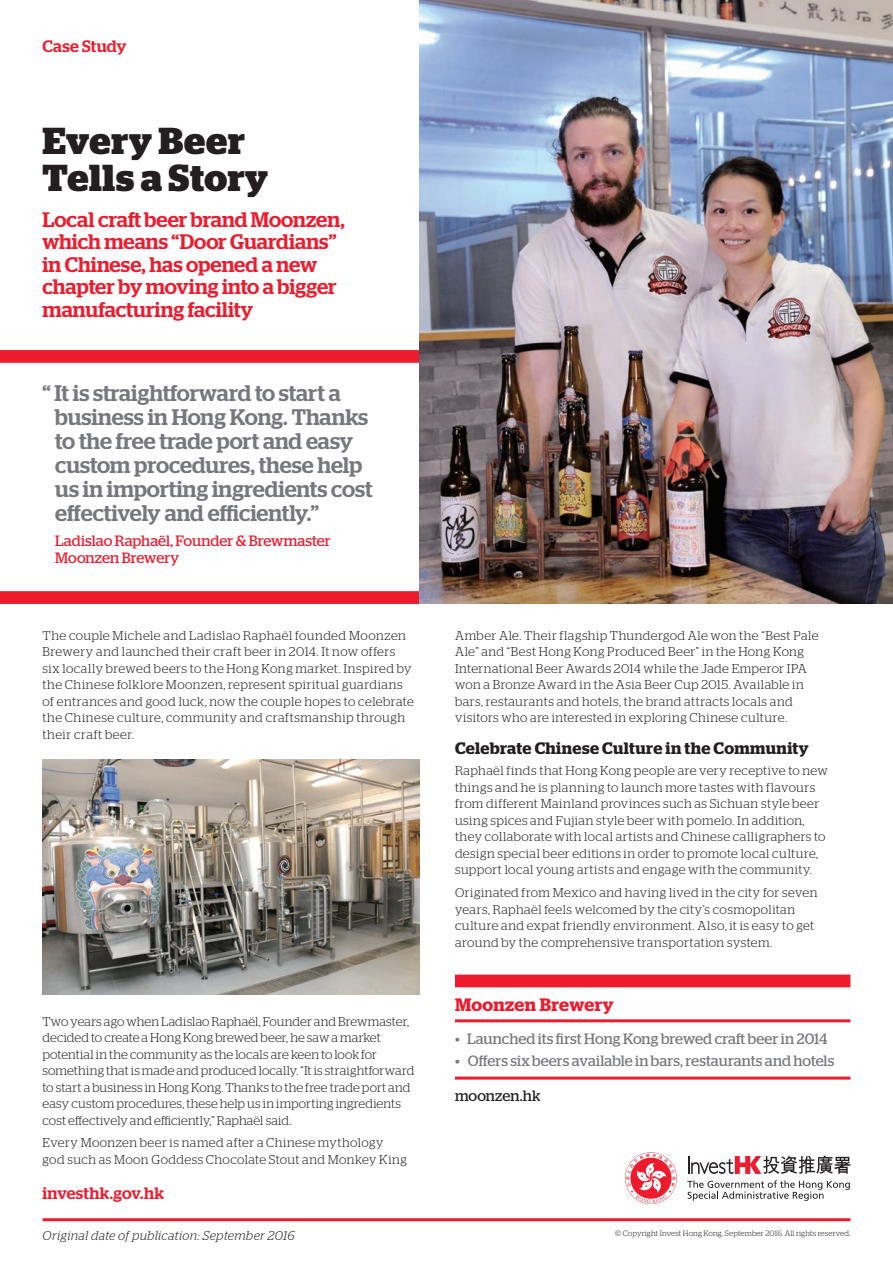
<style>
.page{position:relative;width:893px;height:1263px;background:#fff}
.page>*{position:absolute;margin:0;border:0;box-sizing:border-box;transform-origin:0 0}
.t1{font:700 37.5px/37.5px "Stag";letter-spacing:.015em;color:#231f20}
.t2{font:500 22.5px/24px "Stag";color:#76787b}
.t3{font:500 21px/22.5px "Stag";color:#ee1b2d}
.t4{font:600 18px "Stag";letter-spacing:.02em;color:#ee1b2d}
.t5{font:600 16.5px "Stag";letter-spacing:.025em;color:#231f20}
.t6{font:500 16.5px "Stag";letter-spacing:.02em;color:#ee1b2d}
.t7{font:15px "Stag";letter-spacing:.005em;color:#76787b}
.t8{font:15px/16.5px "Stag";letter-spacing:.005em;color:#ee1b2d}
.t9{font:15px "Stag";letter-spacing:.005em;color:#231f20}
.t10{font:300 12.75px/16.5px "Stag";letter-spacing:.03em;color:#231f20}
.t11{font:300 12.75px/16.5px "Stag";letter-spacing:.01em;color:#231f20}
.t12{font:italic 300 12.75px "Stag";letter-spacing:.025em;color:#231f20}
.t13{font:300 7.8px "Stag";letter-spacing:.02em;color:#231f20}
</style>
<div class="page">
<hr style="left:43px;top:1218px;width:807px;height:3px;background:#ee1b2d">
<svg style="left:626px;top:1153px;width:50px;height:50px"></svg>
<svg style="left:687px;top:1180px;width:163px;height:21px"></svg>
<svg style="left:688px;top:1155px;width:162px;height:19px"></svg>
<div style="left:455px;top:974px;width:395px;height:13px;background:#ee1b2d"></div>
<hr style="left:455px;top:1019px;width:395px;height:3px;background:#ee1b2d">
<hr style="left:455px;top:1076px;width:395px;height:3px;background:#ee1b2d">
<div style="left:0;top:591px;width:455px;height:13px;background:#ee1b2d"></div>
<div style="left:0;top:350px;width:455px;height:13px;background:#ee1b2d"></div>
<img style="left:43px;top:759px;width:376px;height:235px">
<img style="left:419px;top:0;width:474px;height:604px">
<p class="t6" style="left:43px;top:36px;width:86px">Case Study</p>
<h1 class="t1" style="left:43px;top:122px;width:227px">Every Beer<br>Tells a Story</h1>
<h3 class="t3" style="left:43px;top:208px;width:304px">Local craft beer brand Moonzen, which means “Door Guardians” in Chinese, has opened a new chapter by moving into a bigger manufacturing facility</h3>
<h2 class="t2" style="left:55px;top:381px;width:319px;text-indent:-13px">“ It is straightforward to start a business in Hong Kong. Thanks to the free trade port and easy custom procedures, these help us in importing ingredients cost effectively and efficiently.”</h2>
<p class="t8" style="left:55px;top:533px;width:277px">Ladislao Raphaël, Founder &amp; Brewmaster<br>Moonzen Brewery</p>
<p class="t10" style="left:43px;top:627px;width:373px">The couple Michele and Ladislao Raphaël founded Moonzen Brewery and launched their craft beer in 2014. It now offers six locally brewed beers to the Hong Kong market. Inspired by the Chinese folklore Moonzen, represent spiritual guardians of entrances and good luck, now the couple hopes to celebrate the Chinese culture, community and craftsmanship through their craft beer.</p>
<p class="t11" style="left:43px;top:1013px;width:373px">Two years ago when Ladislao Raphaël, Founder and Brewmaster, decided to create a Hong Kong brewed beer, he saw a market potential in the community as the locals are keen to look for something that is made and produced locally. “It is straightforward to start a business in Hong Kong. Thanks to the free trade port and easy custom procedures, these help us in importing ingredients cost effectively and efficiently,” Raphaël said.</p>
<p class="t10" style="left:43px;top:1134px;width:366px">Every Moonzen beer is named after a Chinese mythology god such as Moon Goddess Chocolate Stout and Monkey King</p>
<p class="t6" style="left:43px;top:1183px;width:123px">investhk.gov.hk</p>
<p class="t10" style="left:455px;top:627px;width:365px">Amber Ale. Their flagship Thundergod Ale won the “Best Pale Ale” and “Best Hong Kong Produced Beer” in the Hong Kong International Beer Awards 2014 while the Jade Emperor IPA won a Bronze Award in the Asia Beer Cup 2015. Available in bars, restaurants and hotels, the brand attracts locals and visitors who are interested in exploring Chinese culture.</p>
<p class="t5" style="left:455px;top:739px;width:355px">Celebrate Chinese Culture in the Community</p>
<p class="t10" style="left:455px;top:762px;width:374px">Raphaël finds that Hong Kong people are very receptive to new things and he is planning to launch more tastes with flavours from different Mainland provinces such as Sichuan style beer using spices and Fujian style beer with pomelo. In addition, they collaborate with local artists and Chinese calligraphers to design special beer editions in order to promote local culture, support local young artists and engage with the community.</p>
<p class="t10" style="left:455px;top:884px;width:364px">Originated from Mexico and having lived in the city for seven years, Raphaël feels welcomed by the city’s cosmopolitan culture and expat friendly environment. Also, it is easy to get around by the comprehensive transportation system.</p>
<h3 class="t4" style="left:455px;top:994px;width:160px">Moonzen Brewery</h3>
<p class="t7" style="left:455px;top:1030px;width:374px">• Launched its first Hong Kong brewed craft beer in 2014</p>
<p class="t7" style="left:455px;top:1052px;width:381px">• Offers six beers available in bars, restaurants and hotels</p>
<p class="t9" style="left:455px;top:1087px;width:87px">moonzen.hk</p>
<p class="t12" style="left:43px;top:1228px;width:254px">Original date of publication: September 2016</p>
<p class="t13" style="left:615px;top:1229px;width:237px">© Copyright Invest Hong Kong, September 2016. All rights reserved.</p>
</div>
